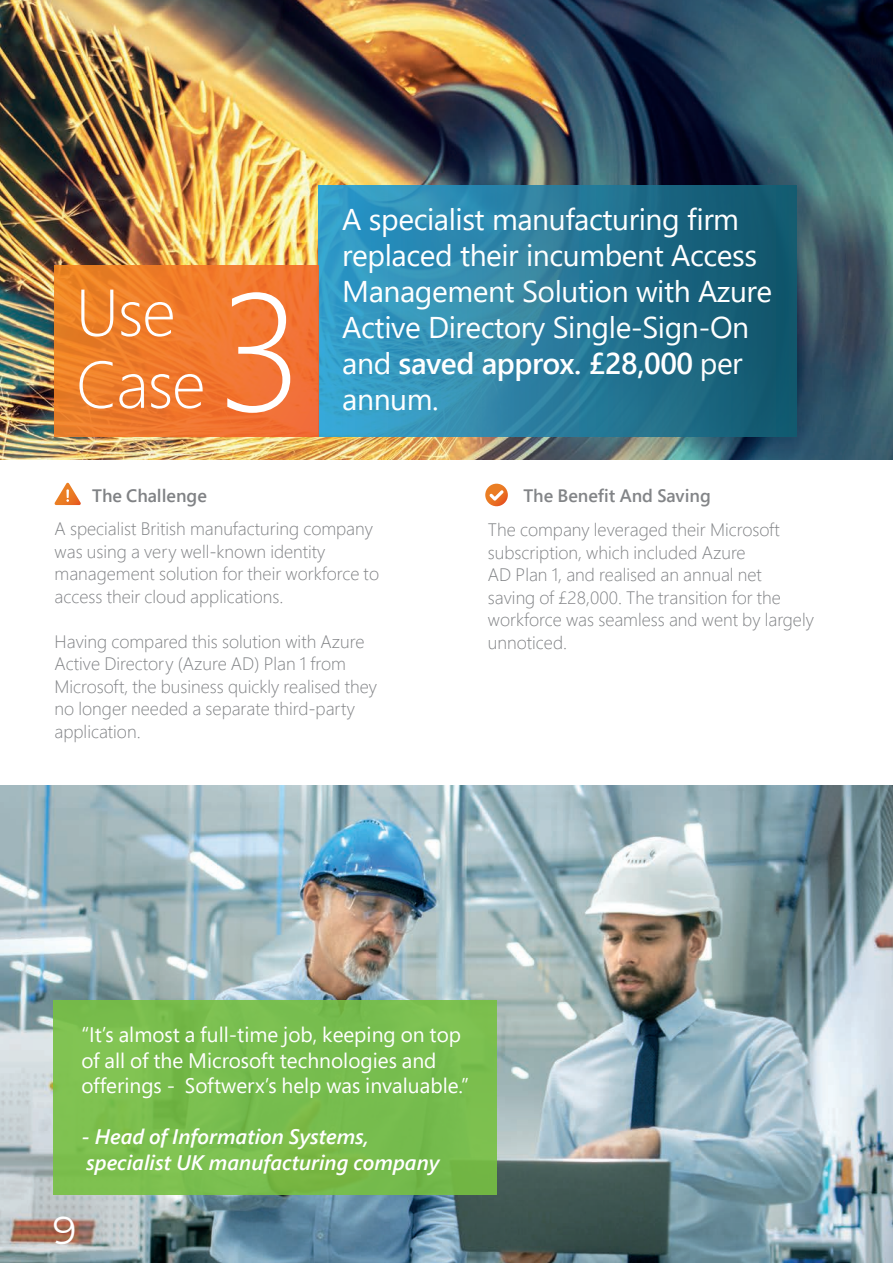
<style>
.page{position:relative;width:893px;height:1263px;background:#fff}
.page>*{position:absolute;margin:0;border:0;box-sizing:border-box;transform-origin:0 0}
.t1{font:300 166.5px "Segoe UI";color:#fff}
.t2{font:300 66px/72px "Segoe UI";letter-spacing:-.015em;color:#fff}
.t3{font:39px "Montserrat";color:#fff}
.t4{font:30px/36px "Segoe UI";letter-spacing:-.015em;color:#fff}
.t5{font:21px/25.5px "Segoe Pro";color:#fff}
.t6{font:italic 600 21px/25.5px "Segoe Pro";color:#fff}
.t7{font:300 18px/22.5px "Segoe Pro";color:#808285}
.t8{font:600 18px "Segoe Pro";color:#808285}
.s1{font-weight:600}
</style>
<div class="page">
<img style="left:0;top:785px;width:893px;height:478px">
<img style="left:0;top:0;width:893px;height:459px">
<div style="left:53px;top:1000px;width:444px;height:195px;background:#79be4e"></div>
<svg style="left:319px;top:186px;width:477px;height:250px;background:#277c9c"></svg>
<div style="left:54px;top:266px;width:265px;height:170px;background:linear-gradient(to right,#ed8326,#f47035)"></div>
<svg style="left:55px;top:483px;width:26px;height:22px"></svg>
<svg style="left:485px;top:484px;width:23px;height:22px"></svg>
<h2 class="t2" style="left:76px;top:270px;width:131px">Use<br>Case</h2>
<h1 class="t1" style="left:218px;top:195px;width:87px">3</h1>
<h3 class="t4" style="left:342px;top:199px;width:431px">A specialist manufacturing firm replaced their incumbent Access<br>Management Solution with Azure<br>Active Directory Single-Sign-On and <span class="s1">saved approx. £28,000</span> per annum.</h3>
<p class="t8" style="left:92px;top:483px;width:116px">The Challenge</p>
<p class="t8" style="left:523px;top:483px;width:189px">The Benefit And Saving</p>
<p class="t7" style="left:55px;top:517px;width:326px">A specialist British manufacturing company was using a very well-known identity management solution for their workforce to access their cloud applications.</p>
<p class="t7" style="left:55px;top:629px;width:324px">Having compared this solution with Azure Active Directory (Azure AD) Plan 1 from Microsoft, the business quickly realised they no longer needed a separate third-party application.</p>
<p class="t7" style="left:488px;top:518px;width:327px">The company leveraged their Microsoft subscription, which included Azure<br>AD Plan 1, and realised an annual net<br>saving of £28,000. The transition for the workforce was seamless and went by largely unnoticed.</p>
<p class="t5" style="left:81px;top:1022px;width:389px">“It’s almost a full-time job, keeping on top of all of the Microsoft technologies and offerings - Softwerx’s help was invaluable.”</p>
<p class="t6" style="left:81px;top:1124px;width:360px">- Head of Information Systems, specialist UK manufacturing company</p>
<h3 class="t3" style="left:53px;top:1203px;width:25px">9</h3>
</div>
